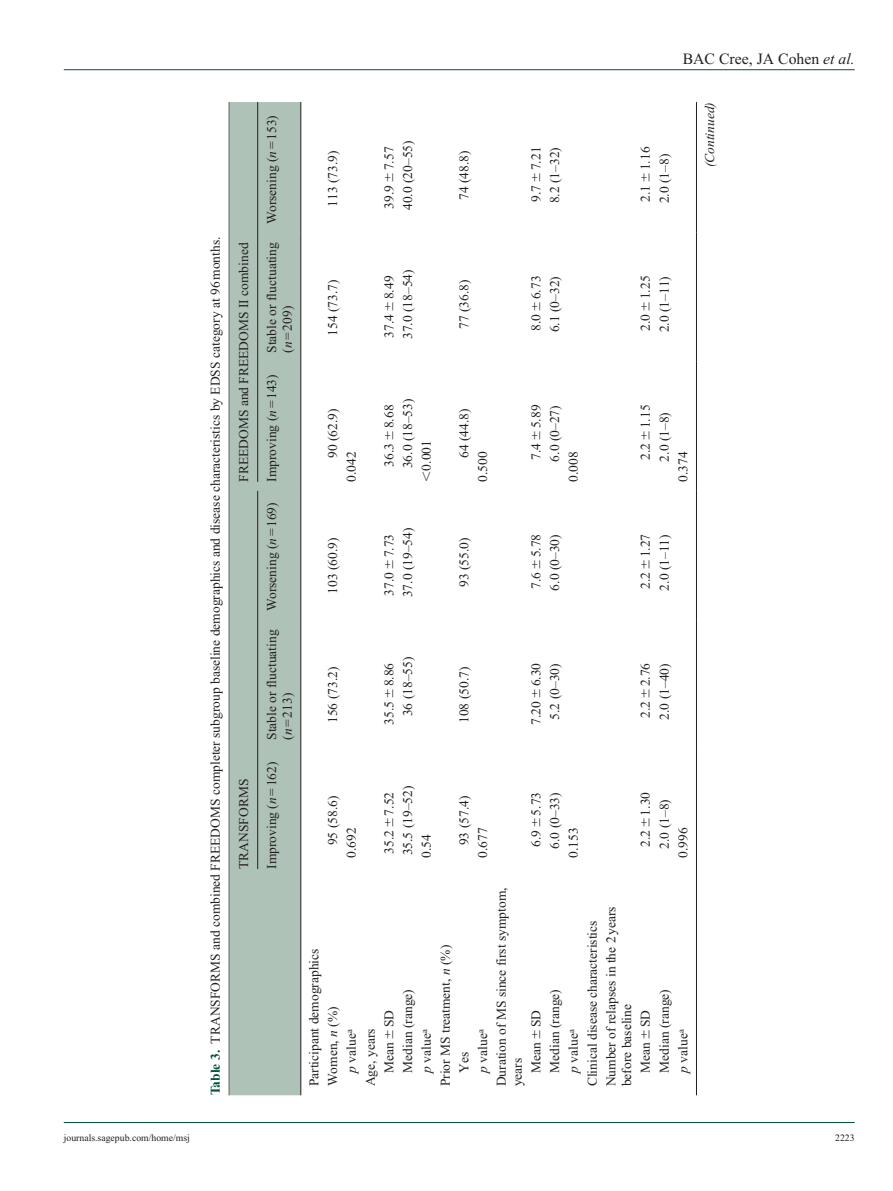
<style>
.page{position:relative;width:893px;height:1191px;background:#fff}
.page>*{position:absolute;margin:0;border:0;box-sizing:border-box;transform-origin:0 0}
.t1{font:15.75px "Times New Roman";color:#231f20}
.t2{font:13.5px/18.8px "Times New Roman";color:#231f20}
.t3{font:italic 13.5px "Times New Roman";color:#231f20}
.t4{font:9.75px "Times New Roman";color:#231f20}
.s1{font-weight:700;color:#015436}
.s2{font-style:italic}
</style>
<div class="page">
<hr style="left:64px;top:69px;width:791px;height:1px;background:#015436">
<hr style="left:64px;top:1122px;width:791px;height:1px;background:#015436">
<hr style="left:229px;top:102px;width:1px;height:993px;background:#231f20">
<div style="left:230px;top:102px;width:70px;height:993px;background:#afc2b8"></div>
<hr style="left:300px;top:878px;width:1px;height:217px;background:#231f20">
<hr style="left:300px;top:749px;width:1px;height:129px;background:#231f20">
<hr style="left:300px;top:620px;width:1px;height:129px;background:#231f20">
<hr style="left:300px;top:491px;width:1px;height:129px;background:#231f20">
<hr style="left:300px;top:362px;width:1px;height:129px;background:#231f20">
<hr style="left:300px;top:233px;width:1px;height:129px;background:#231f20">
<hr style="left:300px;top:102px;width:1px;height:131px;background:#231f20">
<hr style="left:696px;top:878px;width:1px;height:217px;background:#231f20">
<hr style="left:696px;top:749px;width:1px;height:129px;background:#231f20">
<hr style="left:696px;top:620px;width:1px;height:129px;background:#231f20">
<hr style="left:696px;top:491px;width:1px;height:129px;background:#231f20">
<hr style="left:696px;top:362px;width:1px;height:129px;background:#231f20">
<hr style="left:696px;top:233px;width:1px;height:129px;background:#231f20">
<hr style="left:696px;top:102px;width:1px;height:131px;background:#231f20">
<hr style="left:257px;top:491px;width:1px;height:378px;background:#231f20">
<hr style="left:257px;top:102px;width:1px;height:380px;background:#231f20">
<p class="t2" style="left:201px;top:869px;width:633px;line-height:28.5px;text-indent:-226px;rotate:-90deg"><span class="s1">Table 3.</span> TRANSFORMS and combined FREEDOMS completer subgroup baseline demographics and disease characteristics by EDSS category at 96months.<br>TRANSFORMS</p>
<p class="t2" style="left:234px;top:482px;width:241px;rotate:-90deg">FREEDOMS and FREEDOMS II combined</p>
<p class="t1" style="left:683px;top:50px;width:173px">BAC Cree, JA Cohen <span class="s2">et al.</span></p>
<p class="t2" style="left:262px;top:224px;width:110px;rotate:-90deg">Worsening (<span class="s2">n</span>=153)</p>
<p class="t2" style="left:264px;top:353px;width:112px;line-height:15.8px;rotate:-90deg">Stable or fluctuating (<span class="s2">n</span>=209)</p>
<p class="t2" style="left:262px;top:482px;width:109px;rotate:-90deg">Improving (<span class="s2">n</span>=143)</p>
<p class="t2" style="left:262px;top:611px;width:110px;rotate:-90deg">Worsening (<span class="s2">n</span>=169)</p>
<p class="t2" style="left:264px;top:740px;width:112px;line-height:15.8px;rotate:-90deg">Stable or fluctuating (<span class="s2">n</span>=213)</p>
<p class="t2" style="left:262px;top:869px;width:109px;rotate:-90deg">Improving (<span class="s2">n</span>=162)</p>
<p class="t2" style="left:323px;top:207px;width:58px;rotate:-90deg">113 (73.9)</p>
<p class="t2" style="left:323px;top:336px;width:58px;rotate:-90deg">154 (73.7)</p>
<p class="t2" style="left:323px;top:458px;width:51px;rotate:-90deg">90 (62.9)</p>
<p class="t2" style="left:342px;top:482px;width:32px;rotate:-90deg">0.042</p>
<p class="t2" style="left:323px;top:594px;width:58px;rotate:-90deg">103 (60.9)</p>
<p class="t2" style="left:323px;top:723px;width:58px;rotate:-90deg">156 (73.2)</p>
<p class="t2" style="left:379px;top:208px;width:63px;rotate:-90deg">39.9 7.57</p>
<p class="t2" style="left:398px;top:210px;width:71px;rotate:-90deg">40.0 (20–55)</p>
<p class="t2" style="left:379px;top:337px;width:63px;rotate:-90deg">37.4 8.49</p>
<p class="t2" style="left:398px;top:339px;width:71px;rotate:-90deg">37.0 (18–54)</p>
<p class="t2" style="left:379px;top:466px;width:63px;rotate:-90deg">36.3 8.68</p>
<p class="t2" style="left:398px;top:468px;width:71px;rotate:-90deg">36.0 (18–53)</p>
<p class="t2" style="left:417px;top:470px;width:32px;rotate:-90deg">0.001</p>
<p class="t2" style="left:379px;top:595px;width:63px;rotate:-90deg">37.0 7.73</p>
<p class="t2" style="left:398px;top:597px;width:71px;rotate:-90deg">37.0 (19–54)</p>
<p class="t2" style="left:379px;top:724px;width:63px;rotate:-90deg">35.5 8.86</p>
<p class="t2" style="left:398px;top:716px;width:61px;rotate:-90deg">36 (18–55)</p>
<p class="t2" style="left:454px;top:200px;width:51px;rotate:-90deg">74 (48.8)</p>
<p class="t2" style="left:454px;top:329px;width:51px;rotate:-90deg">77 (36.8)</p>
<p class="t2" style="left:454px;top:458px;width:51px;rotate:-90deg">64 (44.8)</p>
<p class="t2" style="left:473px;top:482px;width:32px;rotate:-90deg">0.500</p>
<p class="t2" style="left:454px;top:587px;width:51px;rotate:-90deg">93 (55.0)</p>
<p class="t2" style="left:454px;top:723px;width:58px;rotate:-90deg">108 (50.7)</p>
<p class="t2" style="left:526px;top:202px;width:57px;rotate:-90deg">9.7 7.21</p>
<p class="t2" style="left:545px;top:203px;width:58px;rotate:-90deg">8.2 (1–32)</p>
<p class="t2" style="left:526px;top:331px;width:57px;rotate:-90deg">8.0 6.73</p>
<p class="t2" style="left:545px;top:332px;width:58px;rotate:-90deg">6.1 (0–32)</p>
<p class="t2" style="left:526px;top:460px;width:57px;rotate:-90deg">7.4 5.89</p>
<p class="t2" style="left:545px;top:461px;width:58px;rotate:-90deg">6.0 (0–27)</p>
<p class="t2" style="left:564px;top:482px;width:32px;rotate:-90deg">0.008</p>
<p class="t2" style="left:526px;top:589px;width:57px;rotate:-90deg">7.6 5.78</p>
<p class="t2" style="left:545px;top:590px;width:58px;rotate:-90deg">6.0 (0–30)</p>
<p class="t2" style="left:526px;top:724px;width:63px;rotate:-90deg">7.20 6.30</p>
<p class="t2" style="left:545px;top:719px;width:58px;rotate:-90deg">5.2 (0–30)</p>
<p class="t2" style="left:636px;top:202px;width:57px;rotate:-90deg">2.1 1.16</p>
<p class="t2" style="left:655px;top:203px;width:51px;rotate:-90deg">2.0 (1–8)</p>
<p class="t2" style="left:636px;top:331px;width:57px;rotate:-90deg">2.0 1.25</p>
<p class="t2" style="left:655px;top:332px;width:58px;rotate:-90deg">2.0 (1–11)</p>
<p class="t3" style="left:702px;top:167px;width:67px;rotate:-90deg">(Continued)</p>
<p class="t2" style="left:636px;top:460px;width:57px;rotate:-90deg">2.2 1.15</p>
<p class="t2" style="left:655px;top:461px;width:51px;rotate:-90deg">2.0 (1–8)</p>
<p class="t2" style="left:673px;top:482px;width:32px;rotate:-90deg">0.374</p>
<p class="t2" style="left:636px;top:589px;width:57px;rotate:-90deg">2.2 1.27</p>
<p class="t2" style="left:655px;top:590px;width:58px;rotate:-90deg">2.0 (1–11)</p>
<p class="t2" style="left:636px;top:718px;width:57px;rotate:-90deg">2.2 2.76</p>
<p class="t2" style="left:655px;top:719px;width:58px;rotate:-90deg">2.0 (1–40)</p>
<p class="t2" style="left:323px;top:845px;width:51px;rotate:-90deg">95 (58.6)</p>
<p class="t2" style="left:342px;top:857px;width:32px;rotate:-90deg">0.692</p>
<p class="t2" style="left:379px;top:853px;width:63px;rotate:-90deg">35.2 7.52</p>
<p class="t2" style="left:398px;top:855px;width:71px;rotate:-90deg">35.5 (19–52)</p>
<p class="t2" style="left:417px;top:857px;width:25px;rotate:-90deg">0.54</p>
<p class="t2" style="left:454px;top:845px;width:51px;rotate:-90deg">93 (57.4)</p>
<p class="t2" style="left:473px;top:857px;width:32px;rotate:-90deg">0.677</p>
<p class="t2" style="left:526px;top:847px;width:57px;rotate:-90deg">6.9 5.73</p>
<p class="t2" style="left:545px;top:848px;width:58px;rotate:-90deg">6.0 (0–33)</p>
<p class="t2" style="left:564px;top:857px;width:32px;rotate:-90deg">0.153</p>
<p class="t2" style="left:636px;top:847px;width:57px;rotate:-90deg">2.2 1.30</p>
<p class="t2" style="left:655px;top:848px;width:51px;rotate:-90deg">2.0 (1–8)</p>
<p class="t2" style="left:673px;top:857px;width:32px;rotate:-90deg">0.996</p>
<p class="t2" style="left:304px;top:1086px;width:139px;rotate:-90deg">Participant demographics<br>Women, <span class="s2">n</span> (%)</p>
<p class="t2" style="left:361px;top:1072px;width:64px;text-indent:-14px;rotate:-90deg">Age, years<br>Mean SD</p>
<p class="t2" style="left:342px;top:1072px;width:45px;rotate:-90deg"><span class="s2">p</span> value<sup>a</sup></p>
<p class="t2" style="left:436px;top:1072px;width:129px;text-indent:-14px;rotate:-90deg">Prior MS treatment, <span class="s2">n</span> (%)<br>Yes</p>
<p class="t2" style="left:398px;top:1072px;width:85px;rotate:-90deg">Median (range)</p>
<p class="t2" style="left:417px;top:1072px;width:45px;rotate:-90deg"><span class="s2">p</span> value<sup>a</sup></p>
<p class="t2" style="left:493px;top:1086px;width:200px;line-height:15.8px;rotate:-90deg">Duration of MS since first symptom, years</p>
<p class="t2" style="left:526px;top:1072px;width:64px;rotate:-90deg">Mean SD</p>
<p class="t2" style="left:473px;top:1072px;width:45px;rotate:-90deg"><span class="s2">p</span> value<sup>a</sup></p>
<p class="t2" style="left:583px;top:1086px;width:181px;rotate:-90deg">Clinical disease characteristics<br>Number of relapses in the 2years</p>
<p class="t2" style="left:545px;top:1072px;width:85px;rotate:-90deg">Median (range)</p>
<p class="t2" style="left:617px;top:1086px;width:84px;text-align:center;rotate:-90deg">before baseline<br>Mean SD</p>
<p class="t2" style="left:564px;top:1072px;width:45px;rotate:-90deg"><span class="s2">p</span> value<sup>a</sup></p>
<p class="t2" style="left:655px;top:1072px;width:85px;rotate:-90deg">Median (range)</p>
<p class="t2" style="left:673px;top:1072px;width:45px;rotate:-90deg"><span class="s2">p</span> value<sup>a</sup></p>
<p class="t4" style="left:64px;top:1132px;width:128px">journals.sagepub.com/home/msj</p>
<p class="t4" style="left:835px;top:1132px;width:21px">2223</p>
</div>
